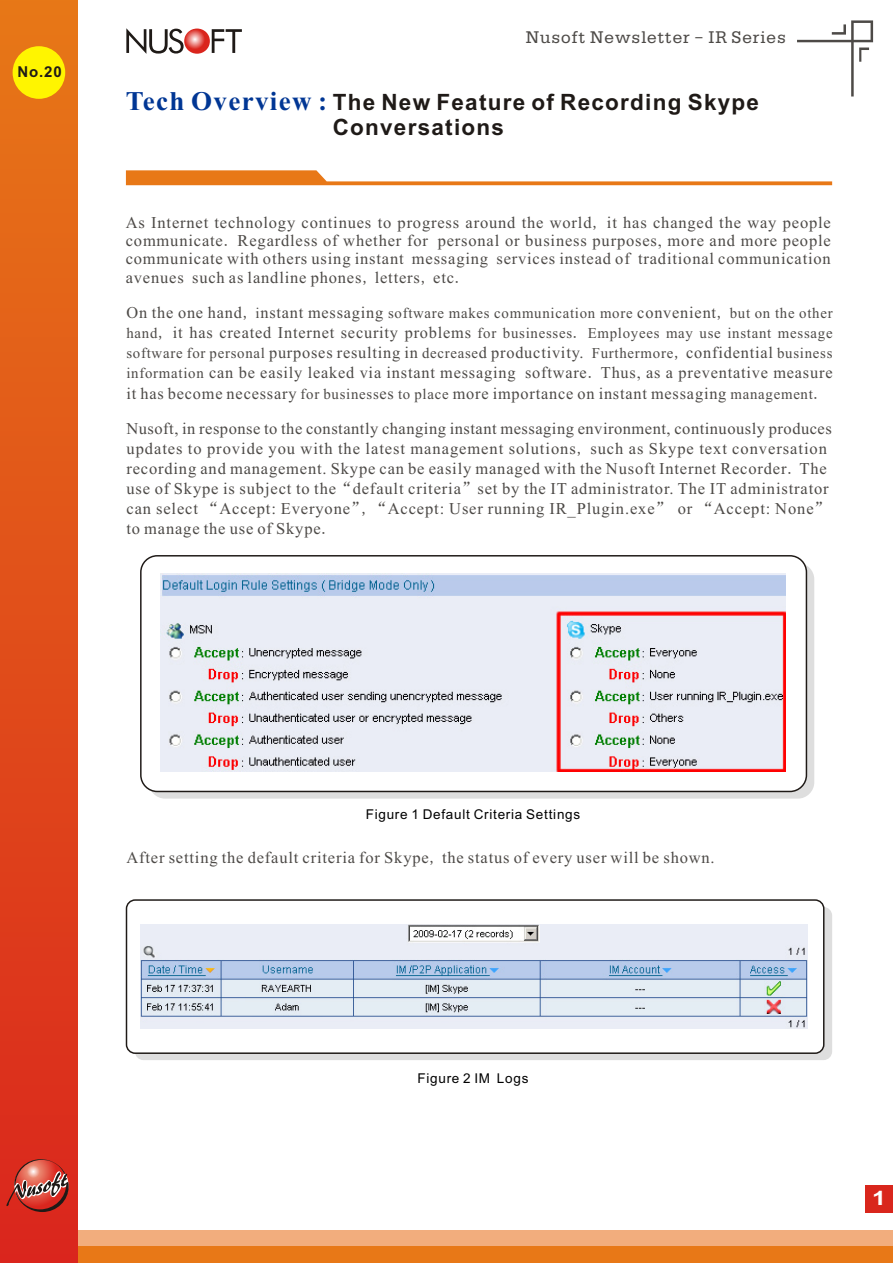
<style>
.page{position:relative;width:893px;height:1263px;background:#fff}
.page>*{position:absolute;margin:0;border:0;box-sizing:border-box;transform-origin:0 0}
.t1{font:700 27px "Times New Roman";letter-spacing:.05em;color:#003694}
.t2{font:700 22.5px/25.2px "Arial";letter-spacing:.055em;color:#1f1a17}
.t3{font:700 19.8px "Arial";color:#fff;scale:1.26 1}
.t4{font:18px "Serifa BT";letter-spacing:.055em;color:#4d4a47}
.t5{font:16.5px/20.1px "Times New Roman";letter-spacing:.05em;color:#4d4a47}
.t6{font:15px/20.1px "Times New Roman";letter-spacing:.05em;color:#4d4a47;text-align:justify}
.t7{font:700 15px "Arial";color:#1f1a17}
.t8{font:13.5px "Arial";letter-spacing:.055em;color:#000}
.s1{font-family:"Lucida Sans Unicode"}
.s2{font-family:"Sim Sun"}
.s3{font-size:16.5px}
.s4{font-family:"Sim Sun";font-size:16.5px}
.s5{font-size:15px}
</style>
<div class="page">
<div style="left:135px;top:907px;width:697px;height:153px;background:#dedede;border-radius:9px"></div>
<div style="left:0;top:1246px;width:893px;height:17px;background:#e87817"></div>
<div style="left:0;top:1230px;width:893px;height:16px;background:#f2ad7d"></div>
<div style="left:0;top:0;width:78px;height:1263px;background:linear-gradient(to bottom,#e77817,#da251d)"></div>
<div style="left:866px;top:1185px;width:27px;height:28px;background:#d9261c"></div>
<div style="left:13px;top:46px;width:52px;height:53px;background:#fff500;border-radius:50%"></div>
<svg style="left:6px;top:1159px;width:63px;height:53px;background:#bf4d43"></svg>
<svg style="left:126px;top:170px;width:706px;height:15px"></svg>
<svg style="left:797px;top:20px;width:76px;height:76px"></svg>
<svg style="left:126px;top:28px;width:116px;height:26px"></svg>
<svg style="left:149px;top:563px;width:665px;height:236px;background:#d9d9d9"></svg>
<div style="left:140px;top:555px;width:667px;height:237px;background:#fff;border:1px solid #1f1a17;border-radius:16px"></div>
<img style="left:161px;top:574px;width:625px;height:197px">
<div style="left:126px;top:899px;width:698px;height:155px;background:#fff;border:1px solid #1f1a17;border-radius:9px"></div>
<img style="left:140px;top:924px;width:668px;height:104px">
<p class="t7" style="left:18px;top:67px;width:46px">No.20</p>
<p class="t4" style="left:526px;top:29px;width:262px">Nusoft Newsletter <span class="s1">–</span> IR Series</p>
<h1 class="t1" style="left:126px;top:92px;width:203px">Tech Overview :</h1>
<h2 class="t2" style="left:333px;top:92px;width:428px">The New Feature of Recording Skype<br>Conversations</h2>
<p class="t5" style="left:126px;top:215px;width:707px;line-height:18.3px;text-align:justify">As Internet technology continues to progress around the world<span class="s2">,</span> it has changed the way people communicate<span class="s2">.</span> Regardless of whether for personal or business purposes, more and more people communicate with others using instant messaging services instead of traditional communication avenues such as landline phones<span class="s2">,</span> letters<span class="s2">,</span> etc<span class="s2">.</span></p>
<p class="t6" style="left:126px;top:304px;width:708px"><span class="s3">On the one hand</span><span class="s4">,</span> i<span class="s3">nstant messaging</span> software makes communication more <span class="s3">convenient</span><span class="s4">,</span> but on the other hand<span class="s4">,</span> <span class="s3">it has created Internet security problems</span> for businesses<span class="s4">.</span> Employees may use instant message software for personal <span class="s3">purposes resulting in</span> decrease<span class="s3">d productivity.</span> Furthermore<span class="s4">,</span> <span class="s3">confidential</span> business</p>
<p class="t5" style="left:126px;top:364px;width:708px"><span class="s5">information</span> can be easily leaked via instant messaging software<span class="s2">.</span> Thus, as a preventative measure it has become necessary <span class="s5">for business</span>es <span class="s5">to place</span> more importance on instant messaging <span class="s5">management</span><span class="s2">.</span></p>
<p class="t5" style="left:126px;top:420px;width:707px">Nusoft, in response to the constantly changing instant messaging environment, continuously produces updates to provide you with the latest management solutions<span class="s2">,</span> such as Skype text conversation recording and management. Skype can be easily managed with the Nusoft Internet Recorder<span class="s2">.</span> The use of Skype is subject to the<span class="s2">“</span>default criteria<span class="s2">”</span>set by the IT administrator. The IT administrator can select <span class="s2">“</span>Accept: Everyone<span class="s2">”,“</span>Accept: User running IR_Plugin.exe<span class="s2">”</span> or <span class="s2">“</span>Accept: None<span class="s2">” </span>to manage the use of Skype<span class="s2">.</span></p>
<p class="t8" style="left:366px;top:809px;width:216px">Figure 1 Default Criteria Settings</p>
<p class="t5" style="left:126px;top:849px;width:590px">After setting the default criteria for Skype<span class="s2">,</span> the status of every user will be shown.</p>
<p class="t8" style="left:417px;top:1073px;width:113px">Figure 2 IM Logs</p>
<p class="t3" style="left:872px;top:1191px;width:12px">1</p>
</div>
